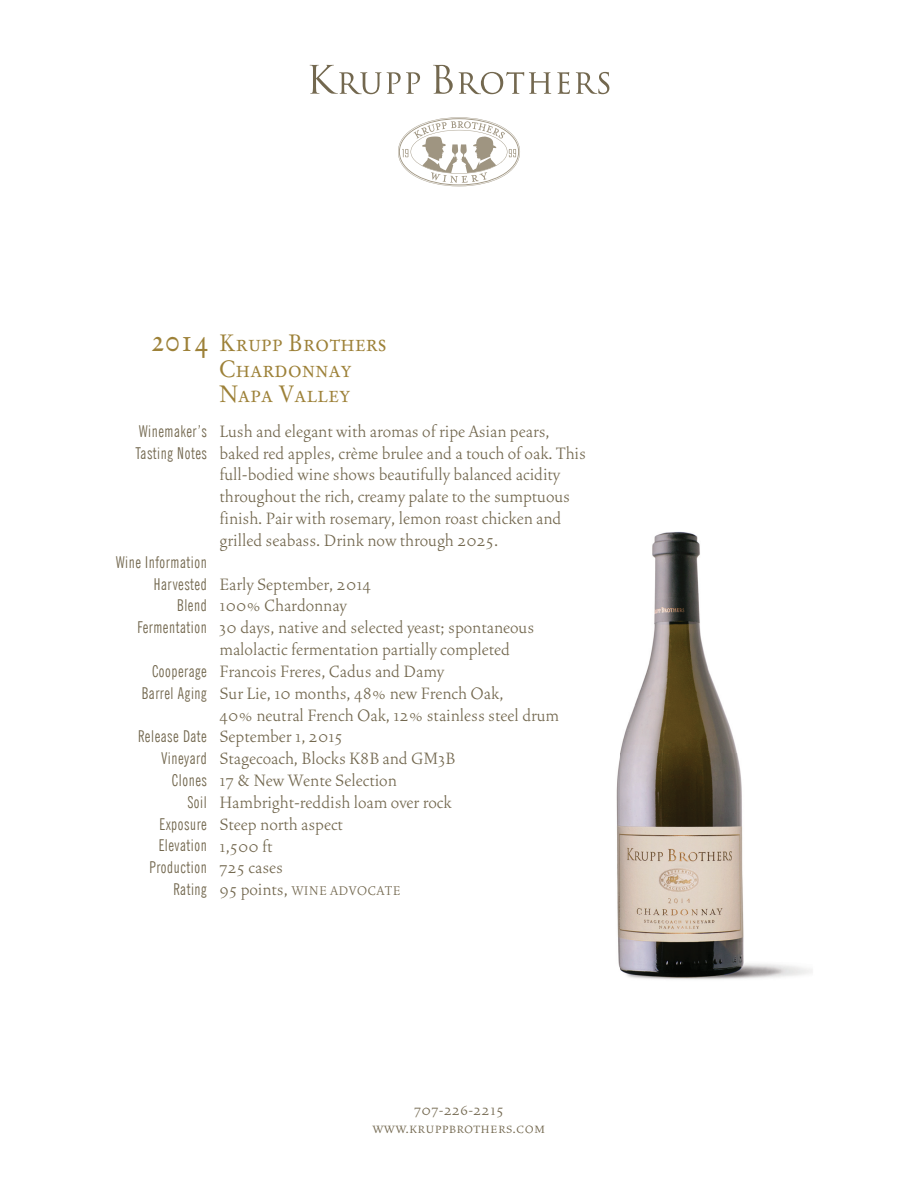
<style>
.page{position:relative;width:918px;height:1188px;background:#fff}
.page>*{position:absolute;margin:0;border:0;box-sizing:border-box;transform-origin:0 0}
.t1{font:31.5px "Stempel Garamond Roman SC";color:#9d8138;scale:.9 1}
.t2{font:23.7px/25.8px "Stempel Garamond Roman SC";letter-spacing:.01em;color:#9d8138;scale:.9 1}
.t3{font:300 20.7px/21.9px "Vendetta";color:#73684f}
.t4{font:16.35px/21.8px "News Gothic X Cn BT";letter-spacing:.035em;color:#73684f;text-align:right}
.t5{font:16.2px/18.3px "Vendetta Light Small Caps";letter-spacing:.015em;color:#73684f;text-align:center}
.t6{font:15.9px "Vendetta Light Small Caps";letter-spacing:.015em;color:#73684f}
.s1{font-family:"Vendetta";font-weight:300;font-size:20.7px}
</style>
<div class="page">
<img style="left:616px;top:532px;width:196px;height:448px">
<svg style="left:310px;top:65px;width:110px;height:29px"></svg>
<svg style="left:433px;top:65px;width:20px;height:29px"></svg>
<svg style="left:459px;top:72px;width:92px;height:22px"></svg>
<svg style="left:557px;top:72px;width:13px;height:22px"></svg>
<svg style="left:576px;top:72px;width:33px;height:22px"></svg>
<svg style="left:398px;top:117px;width:122px;height:69px"></svg>
<h1 class="t1" style="left:151px;top:321px;width:66px">2014</h1>
<p class="t4" style="left:136px;top:420px;width:72px;text-align:left">Winemaker’s<br>Tasting Notes</p>
<p class="t4" style="left:116px;top:551px;width:92px">Wine Information<br>Harvested<br>Blend<br>Fermentation</p>
<p class="t4" style="left:142px;top:660px;width:66px">Cooperage<br>Barrel Aging</p>
<p class="t4" style="left:138px;top:725px;width:70px">Release Date<br>Vineyard<br>Clones<br>Soil<br>Exposure<br>Elevation<br>Production<br>Rating</p>
<p class="t2" style="left:219px;top:330px;width:187px">Krupp Brothers<br>Chardonnay<br>Napa Valley</p>
<p class="t3" style="left:220px;top:420px;width:368px">Lush and elegant with aromas of ripe Asian pears, baked red apples, crème brulee and a touch of oak. This full-bodied wine shows beautifully balanced acidity throughout the rich, creamy palate to the sumptuous finish. Pair with rosemary, lemon roast chicken and grilled seabass. Drink now through 2025.</p>
<p class="t3" style="left:220px;top:573px;width:341px">Early September, 2014<br>100% Chardonnay<br>30 days, native and selected yeast; spontaneous malolactic fermentation partially completed<br>Francois Freres, Cadus and Damy<br>Sur Lie, 10 months, 48% new French Oak,<br>40% neutral French Oak, 12% stainless steel drum<br>September 1, 2015<br>Stagecoach, Blocks K8B and GM3B<br>17 &amp; New Wente Selection<br>Hambright-reddish loam over rock<br>Steep north aspect<br>1,500 ft<br>725 cases</p>
<p class="t6" style="left:220px;top:883px;width:183px"><span class="s1">95 points,</span> WINE ADVOCATE</p>
<p class="t5" style="left:373px;top:1101px;width:174px">707-226-2215 www.kruppbrothers.com</p>
</div>
